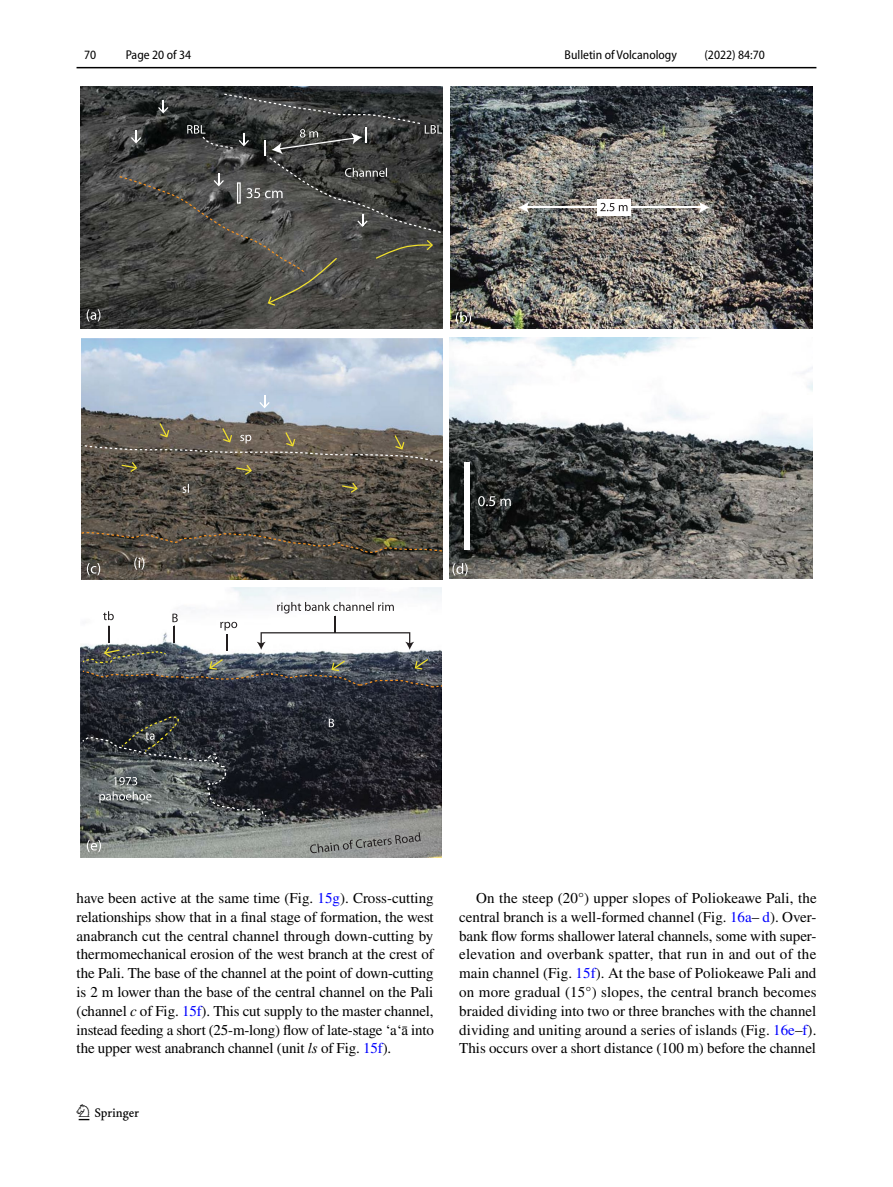
<style>
.page{position:relative;width:893px;height:1187px;background:#fff}
.page>*{position:absolute;margin:0;border:0;box-sizing:border-box;transform-origin:0 0}
.t1{font:22.5px "Springnew Regular 2";color:#000}
.t2{font:15px/18.8px "STIX";letter-spacing:-.01em;color:#000;text-align:justify}
.t3{font:semi-condensed 12.75px "Myriad Pro";color:#000}
.s1{color:#00f}
.s2{font-style:italic}
</style>
<div class="page">
<hr style="left:77px;top:67px;width:739px;height:1px;background:#000">
<img style="left:81px;top:587px;width:360px;height:270px">
<img style="left:450px;top:87px;width:362px;height:241px">
<div style="left:597px;top:199px;width:34px;height:16px;background:#fff"></div>
<svg style="left:456px;top:312px;width:15px;height:12px"></svg>
<hr style="left:526px;top:207px;width:176px;height:1px;background:#fff">
<svg style="left:518px;top:201px;width:11px;height:12px"></svg>
<svg style="left:699px;top:201px;width:11px;height:12px"></svg>
<svg style="left:600px;top:203px;width:27px;height:8px"></svg>
<img style="left:81px;top:339px;width:361px;height:240px">
<svg style="left:182px;top:484px;width:7px;height:9px"></svg>
<img style="left:450px;top:337px;width:362px;height:241px">
<svg style="left:452px;top:563px;width:16px;height:12px"></svg>
<div style="left:464px;top:462px;width:6px;height:88px;background:#fff"></div>
<svg style="left:478px;top:496px;width:33px;height:10px"></svg>
<img style="left:81px;top:87px;width:362px;height:241px">
<svg style="left:87px;top:309px;width:13px;height:12px"></svg>
<svg style="left:120px;top:94px;width:322px;height:212px;background:#464643"></svg>
<svg style="left:259px;top:395px;width:11px;height:13px"></svg>
<svg style="left:82px;top:532px;width:360px;height:43px;background:#514a40"></svg>
<svg style="left:342px;top:482px;width:16px;height:11px"></svg>
<svg style="left:82px;top:423px;width:361px;height:52px;background:#696157"></svg>
<svg style="left:87px;top:839px;width:14px;height:13px"></svg>
<svg style="left:82px;top:716px;width:184px;height:100px;background:#434749"></svg>
<svg style="left:310px;top:832px;width:111px;height:21px;background:#8a8c89"></svg>
<svg style="left:329px;top:718px;width:5px;height:9px"></svg>
<svg style="left:83px;top:602px;width:359px;height:85px"></svg>
<p class="t3" style="left:84px;top:48px;width:14px">70</p>
<p class="t3" style="left:126px;top:48px;width:67px">Page 20 of 34</p>
<p class="t3" style="left:565px;top:48px;width:114px">Bulletin of Volcanology</p>
<p class="t3" style="left:704px;top:48px;width:62px">(2022) 84:70</p>
<p class="t2" style="left:77px;top:889px;width:359px">have been active at the same time (Fig. <span class="s1">15g</span>). Cross-cutting relationships show that in a final stage of formation, the west anabranch cut the central channel through down-cutting by thermomechanical erosion of the west branch at the crest of the Pali. The base of the channel at the point of down-cutting is 2 m lower than the base of the central channel on the Pali (channel <span class="s2">c</span> of Fig. <span class="s1">15f</span>). This cut supply to the master channel, instead feeding a short (25-m-long) flow of late-stage ‘a‘ā into the upper west anabranch channel (unit <span class="s2">ls</span> of Fig. <span class="s1">15f</span>).</p>
<p class="t2" style="left:459px;top:889px;width:359px;text-indent:17px">On the steep (20°) upper slopes of Poliokeawe Pali, the central branch is a well-formed channel (Fig. <span class="s1">16a</span>– <span class="s1">d</span>). Over&shy;bank flow forms shallower lateral channels, some with super&shy;elevation and overbank spatter, that run in and out of the main channel (Fig. <span class="s1">15f</span>). At the base of Poliokeawe Pali and on more gradual (15°) slopes, the central branch becomes braided dividing into two or three branches with the channel dividing and uniting around a series of islands (Fig. <span class="s1">16e</span>–<span class="s1">f</span>).<br>This occurs over a short distance (100 m) before the channel</p>
<h1 class="t1" style="left:79px;top:1104px;width:62px">1 3</h1>
</div>
